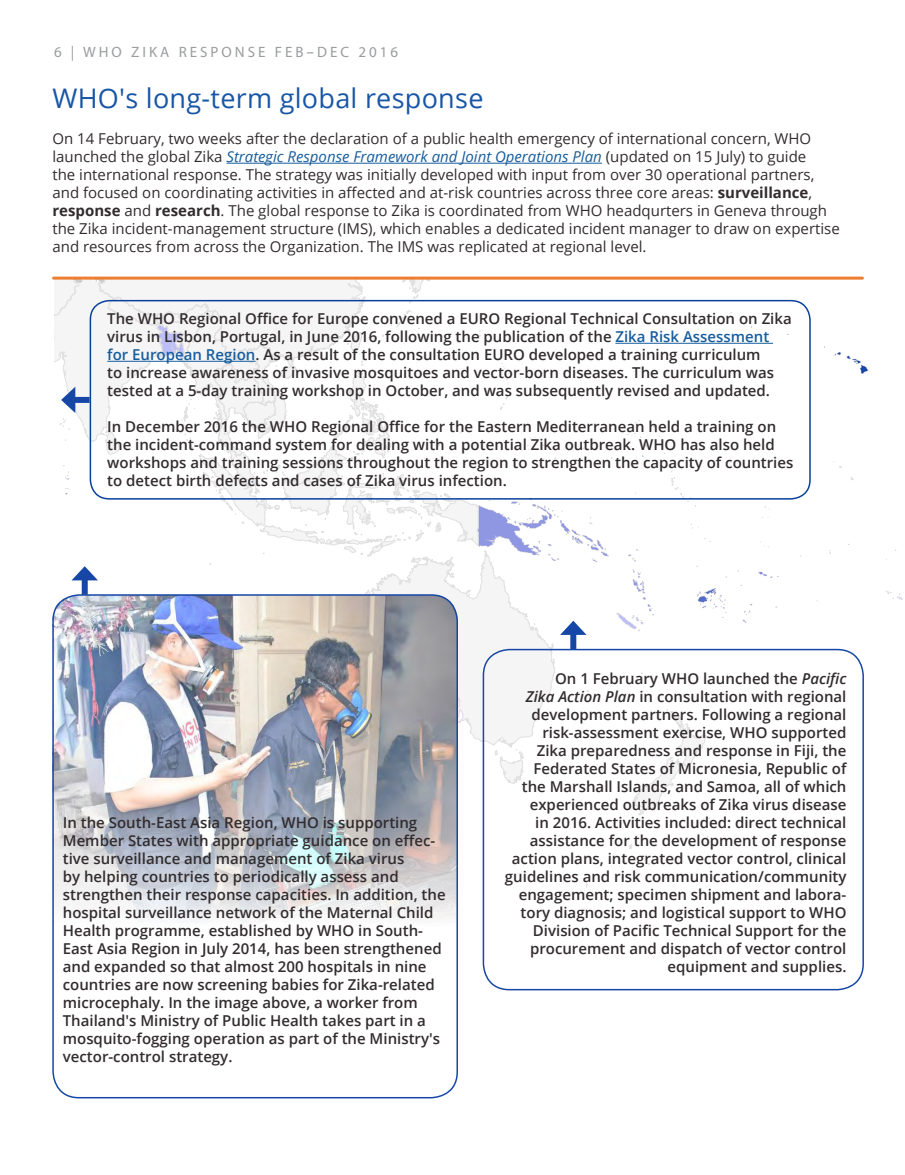
<style>
.page{position:relative;width:905px;height:1175px;background:#fff}
.page>*{position:absolute;margin:0;border:0;box-sizing:border-box;transform-origin:0 0}
.Intro{font:27px "Open Sans";letter-spacing:.01em;color:#1856a6}
.Intro-2{font:600 15px/18px "Open Sans";color:#322c2e}
.Intro-3{font:15px/18px "Open Sans";color:#322c2e}
.t1{font:15px "Myriad Pro";letter-spacing:.2em;color:#9a9c9e}
.s1{font-family:"Open Sans"}
.s2{font-style:italic;color:#175d9e}
.s3{font-weight:700}
.s4{color:#175d9e}
.s5{font-style:italic}
</style>
<div class="page">
<svg style="left:458px;top:635px;width:406px;height:253px"></svg>
<hr style="left:226px;top:163px;width:376px;height:1px;background:#175d9e">
<img style="left:52px;top:614px;width:403px;height:308px">
<div style="left:482px;top:649px;width:381px;height:341px;border:2px solid #1747a6;border-radius:26px"></div>
<div style="left:570px;top:629px;width:6px;height:20px;background:#1747a6"></div>
<svg style="left:54px;top:276px;width:849px;height:359px"></svg>
<p class="t1" style="left:54px;top:43px;width:345px">6 | WHO ZIKA RESPONSE FEB<span class="s1">–</span>DEC 2016</p>
<p class="Intro" style="left:52px;top:80px;width:432px">WHO's long-term global response</p>
<p class="Intro-3" style="left:52px;top:129px;width:788px">On 14 February, two weeks after the declaration of a public health emergency of international concern, WHO launched the global Zika <span class="s2">Strategic Response Framework and Joint Operations Plan</span> (updated on 15 July) to guide<br>the international response. The strategy was initially developed with input from over 30 operational partners, and focused on coordinating activities in affected and at-risk countries across three core areas: <span class="s3">surveillance</span>, <span class="s3">response</span> and <span class="s3">research</span>. The global response to Zika is coordinated from WHO headqurters in Geneva through the Zika incident-management structure (IMS), which enables a dedicated incident manager to draw on expertise and resources from across the Organization. The IMS was replicated at regional level.</p>
<p class="Intro-2" style="left:107px;top:309px;width:686px">The WHO Regional Office for Europe convened a EURO Regional Technical Consultation on Zika virus in Lisbon, Portugal, in June 2016, following the publication of the <span class="s4">Zika Risk Assessment for European Region</span>. As a result of the consultation EURO developed a training curriculum<br>to increase awareness of invasive mosquitoes and vector-born diseases. The curriculum was tested at a 5-day training workshop in October, and was subsequently revised and updated.</p>
<p class="Intro-2" style="left:107px;top:417px;width:687px">In December 2016 the WHO Regional Office for the Eastern Mediterranean held a training on the incident-command system for dealing with a potential Zika outbreak. WHO has also held workshops and training sessions throughout the region to strengthen the capacity of countries to detect birth defects and cases of Zika virus infection.</p>
<p class="Intro-2" style="left:63px;top:813px;width:384px">In the South-East Asia Region, WHO is supporting Member States with appropriate guidance on effec&shy;tive surveillance and management of Zika virus<br>by helping countries to periodically assess and strengthen their response capacities. In addition, the hospital surveillance network of the Maternal Child Health programme, established by WHO in South-East Asia Region in July 2014, has been strengthened and expanded so that almost 200 hospitals in nine countries are now screening babies for Zika-related microcephaly. In the image above, a worker from Thailand's Ministry of Public Health takes part in a mosquito-fogging operation as part of the Ministry's vector-control strategy.</p>
<p class="Intro-2" style="left:505px;top:669px;width:343px;text-align:right">On 1 February WHO launched the <span class="s5">Pacific<br>Zika Action Plan</span> in consultation with regional development partners. Following a regional risk-assessment exercise, WHO supported<br>Zika preparedness and response in Fiji, the Federated States of Micronesia, Republic of<br>the Marshall Islands, and Samoa, all of which experienced outbreaks of Zika virus disease<br>in 2016. Activities included: direct technical assistance for the development of response action plans, integrated vector control, clinical guidelines and risk communication/community engagement; specimen shipment and labora&shy;tory diagnosis; and logistical support to WHO Division of Pacific Technical Support for the procurement and dispatch of vector control equipment and supplies.</p>
</div>
